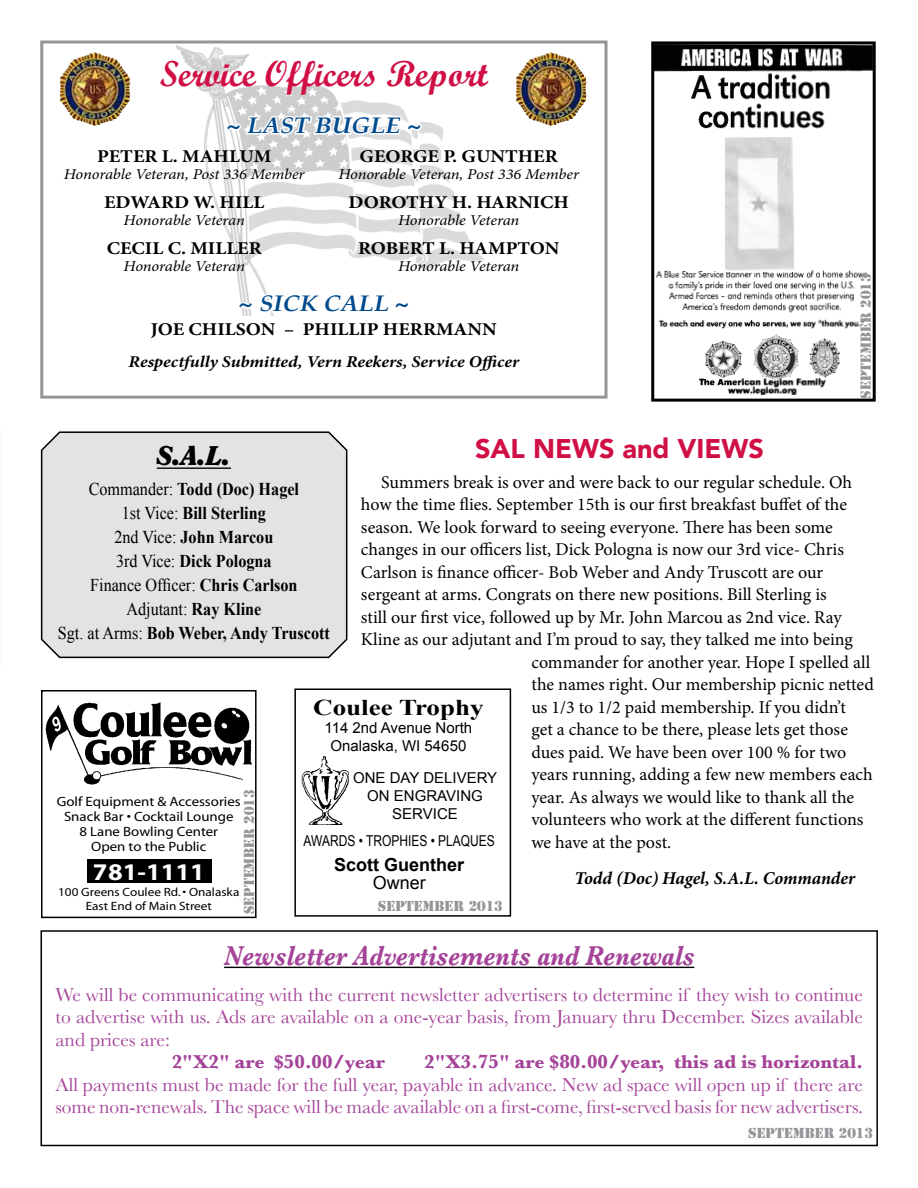
<style>
.page{position:relative;width:918px;height:1188px;background:#fff}
.page>*{position:absolute;margin:0;border:0;box-sizing:border-box;transform-origin:0 0}
.t1{font:36px "Script MT Bold";color:#d01045}
.t2{font:italic 700 28.5px "Baskerville";color:#a54399;scale:.85 1}
.t3{font:900 27px "Avenir";color:#d01045}
.t4{font:italic 900 27px "Clearface";color:#000}
.t5{font:700 24px "Myriad";color:#fff;scale:1.1 1}
.t6{font:italic 700 22.5px "Palatino";color:#004b8d;scale:1.1 1}
.t7{font:700 22.5px "Times New Roman";color:#000;scale:1.2 1}
.t8{font:19.5px/22.5px "Baskerville";color:#a54399;text-align:justify}
.t9{font:700 19.5px "Baskerville";color:#a54399}
.t10{font:500 18.6px "Formata";letter-spacing:-.04em;color:#000}
.t11{font:18px "Minion Pro";letter-spacing:-.005em;color:#000}
.t12{font:700 18px/24px "Times New Roman";color:#000;text-align:center;scale:.9 1}
.t13{font:700 18px "Minion Pro";color:#000;scale:1.1 1}
.t14{font:italic 700 18px "Minion Pro";letter-spacing:-.005em;color:#000}
.t15{font:700 18px "Arial";color:#000}
.t16{font:18px "Arial";color:#000}
.t17{font:italic 700 16.5px "Minion Pro";color:#000;scale:1.1 1}
.t18{font:italic 15px "Minion Pro";letter-spacing:-.01em;color:#000;scale:1.1 1}
.t19{font:15px/18px "Arial";color:#000;text-align:center}
.t20{font:15px "Arial";color:#000;scale:.8 1}
.t21{font:13.5px/15px "Myriad";color:#000;text-align:center;scale:1.1 1}
.t22{font:13.5px "Stencil Std";color:#939598}
.t23{font:12px/13.5px "Myriad";color:#000;text-align:center;scale:1.1 1}
.t24{font:500 10.35px/12.9px "Formata";color:#000;text-align:center}
.s1{font-weight:400}
</style>
<div class="page">
<img style="left:176px;top:46px;width:309px;height:240px">
<svg style="left:224px;top:93px;width:200px;height:53px"></svg>
<svg style="left:238px;top:286px;width:36px;height:30px"></svg>
<div style="left:40px;top:40px;width:568px;height:359px;border:3px solid #939598"></div>
<hr style="left:224px;top:967px;width:470px;height:1px;background:#000">
<div style="left:40px;top:930px;width:838px;height:216px;border:2px solid #000"></div>
<div style="left:40px;top:431px;width:308px;height:228px;background:#e2e3e4"></div>
<div style="left:294px;top:688px;width:217px;height:229px;border:2px solid #000"></div>
<img style="left:302px;top:756px;width:47px;height:69px">
<img style="left:655px;top:45px;width:217px;height:350px">
<img style="left:725px;top:138px;width:69px;height:133px">
<div style="left:651px;top:41px;width:225px;height:361px;border:3px solid #000"></div>
<img style="left:753px;top:336px;width:46px;height:46px">
<img style="left:705px;top:340px;width:37px;height:38px">
<svg style="left:809px;top:338px;width:31px;height:40px"></svg>
<img style="left:809px;top:339px;width:28px;height:39px">
<div style="left:87px;top:859px;width:124px;height:24px;background:#000"></div>
<div style="left:41px;top:690px;width:216px;height:228px;border:2px solid #000"></div>
<img style="left:41px;top:701px;width:216px;height:90px">
<img style="left:60px;top:52px;width:71px;height:74px">
<img style="left:516px;top:52px;width:71px;height:74px">
<h1 class="t1" style="left:160px;top:52px;width:330px">Service Officers Report</h1>
<p class="t6" style="left:226px;top:107px;width:179px">~ LAST BUGLE ~</p>
<p class="t13" style="left:97px;top:144px;width:160px">PETER L. MAHLUM</p>
<p class="t13" style="left:360px;top:144px;width:182px">GEORGE P. GUNTHER</p>
<p class="t18" style="left:64px;top:164px;width:220px">Honorable Veteran, Post 336 Member</p>
<p class="t18" style="left:338px;top:164px;width:220px">Honorable Veteran, Post 336 Member</p>
<p class="t13" style="left:104px;top:190px;width:147px">EDWARD W. HILL</p>
<p class="t13" style="left:348px;top:190px;width:202px">DOROTHY H. HARNICH</p>
<p class="t18" style="left:124px;top:210px;width:112px">Honorable Veteran</p>
<p class="t18" style="left:398px;top:210px;width:112px">Honorable Veteran</p>
<p class="t13" style="left:107px;top:236px;width:143px">CECIL C. MILLER</p>
<p class="t13" style="left:358px;top:236px;width:185px">ROBERT L. HAMPTON</p>
<p class="t18" style="left:124px;top:256px;width:112px">Honorable Veteran</p>
<p class="t18" style="left:398px;top:256px;width:112px">Honorable Veteran</p>
<p class="t6" style="left:238px;top:285px;width:157px">~ SICK CALL ~</p>
<p class="t13" style="left:151px;top:317px;width:316px">JOE CHILSON – PHILLIP HERRMANN</p>
<p class="t17" style="left:129px;top:350px;width:357px">Respectfully Submitted, Vern Reekers, Service Officer</p>
<p class="t22" style="left:857px;top:399px;width:126px;rotate:-90deg">SEPTEMBER 2013</p>
<h3 class="t3" style="left:475px;top:426px;width:291px">SAL NEWS and VIEWS</h3>
<p class="t11" style="left:381px;top:470px;width:472px">Summers break is over and were back to our regular schedule. Oh</p>
<p class="t11" style="left:361px;top:492px;width:488px">how the time flies. September 15th is our first breakfast buffet of the</p>
<p class="t11" style="left:361px;top:515px;width:474px">season. We look forward to seeing everyone. There has been some</p>
<p class="t11" style="left:361px;top:537px;width:485px">changes in our officers list, Dick Pologna is now our 3rd vice- Chris</p>
<p class="t11" style="left:361px;top:560px;width:464px">Carlson is finance officer- Bob Weber and Andy Truscott are our</p>
<p class="t11" style="left:361px;top:582px;width:467px">sergeant at arms. Congrats on there new positions. Bill Sterling is</p>
<p class="t11" style="left:361px;top:605px;width:482px">still our first vice, followed up by Mr. John Marcou as 2nd vice. Ray</p>
<p class="t11" style="left:361px;top:627px;width:494px">Kline as our adjutant and I’m proud to say, they talked me into being</p>
<p class="t11" style="left:531px;top:650px;width:341px">commander for another year. Hope I spelled all</p>
<p class="t11" style="left:531px;top:672px;width:344px">the names right. Our membership picnic netted</p>
<p class="t11" style="left:531px;top:695px;width:316px">us 1/3 to 1/2 paid membership. If you didn’t</p>
<p class="t11" style="left:531px;top:717px;width:318px">get a chance to be there, please lets get those</p>
<p class="t11" style="left:531px;top:740px;width:317px">dues paid. We have been over 100 % for two</p>
<p class="t11" style="left:531px;top:762px;width:343px">years running, adding a few new members each</p>
<p class="t11" style="left:531px;top:785px;width:324px">year. As always we would like to thank all the</p>
<p class="t11" style="left:531px;top:807px;width:333px">volunteers who work at the different functions</p>
<p class="t11" style="left:531px;top:830px;width:141px">we have at the post.</p>
<p class="t14" style="left:575px;top:865px;width:282px">Todd (Doc) Hagel, S.A.L. Commander</p>
<h3 class="t4" style="left:157px;top:440px;width:76px">S.A.L.</h3>
<p class="t12" style="left:58px;top:477px;width:304px"><span class="s1">Commander:</span> Todd (Doc) Hagel<br><span class="s1">1st Vice:</span> Bill Sterling<br><span class="s1">2nd Vice:</span> John Marcou<br><span class="s1">3rd Vice:</span> Dick Pologna<br><span class="s1">Finance Officer:</span> Chris Carlson<br><span class="s1">Adjutant:</span> Ray Kline<br><span class="s1">Sgt. at Arms:</span> Bob Weber, Andy Truscott</p>
<p class="t7" style="left:313px;top:692px;width:143px">Coulee Trophy</p>
<p class="t19" style="left:324px;top:719px;width:149px">114 2nd Avenue North<br>Onalaska, WI 54650</p>
<p class="t19" style="left:353px;top:769px;width:146px">ONE DAY DELIVERY<br>ON ENGRAVING<br>SERVICE</p>
<p class="t20" style="left:304px;top:832px;width:241px">AWARDS • TROPHIES • PLAQUES</p>
<p class="t15" style="left:334px;top:854px;width:132px">Scott Guenther</p>
<p class="t16" style="left:373px;top:873px;width:55px">Owner</p>
<p class="t22" style="left:378px;top:898px;width:126px">SEPTEMBER 2013</p>
<p class="t22" style="left:240px;top:914px;width:126px;rotate:-90deg">SEPTEMBER 2013</p>
<p class="t21" style="left:57px;top:795px;width:169px">Golf Equipment &amp; Accessories<br>Snack Bar • Cocktail Lounge<br>8 Lane Bowling Center<br>Open to the Public</p>
<h3 class="t5" style="left:93px;top:859px;width:103px">781-1111</h3>
<p class="t23" style="left:58px;top:886px;width:166px">100 Greens Coulee Rd. • Onalaska<br>East End of Main Street</p>
<p class="t24" style="left:102px;top:799px;width:116px">100 GREENS COULEE RD<br>ONALASKA, WI 54650</p>
<p class="t10" style="left:103px;top:829px;width:115px">608-781-1111</p>
<h2 class="t2" style="left:224px;top:938px;width:555px">Newsletter Advertisements and Renewals</h2>
<p class="t8" style="left:56px;top:983px;width:809px">We will be communicating with the current newsletter advertisers to determine if they wish to continue to advertise with us. Ads are available on a one-year basis, from January thru December. Sizes available and prices are:</p>
<p class="t9" style="left:172px;top:1050px;width:215px">2"X2" are $50.00/year</p>
<p class="t9" style="left:424px;top:1050px;width:440px">2"X3.75" are $80.00/year, this ad is horizontal.</p>
<p class="t8" style="left:55px;top:1073px;width:809px">All payments must be made for the full year, payable in advance. New ad space will open up if there are some non-renewals. The space will be made available on a first-come, first-served basis for new advertisers.</p>
<p class="t22" style="left:748px;top:1124px;width:126px">SEPTEMBER 2013</p>
</div>
